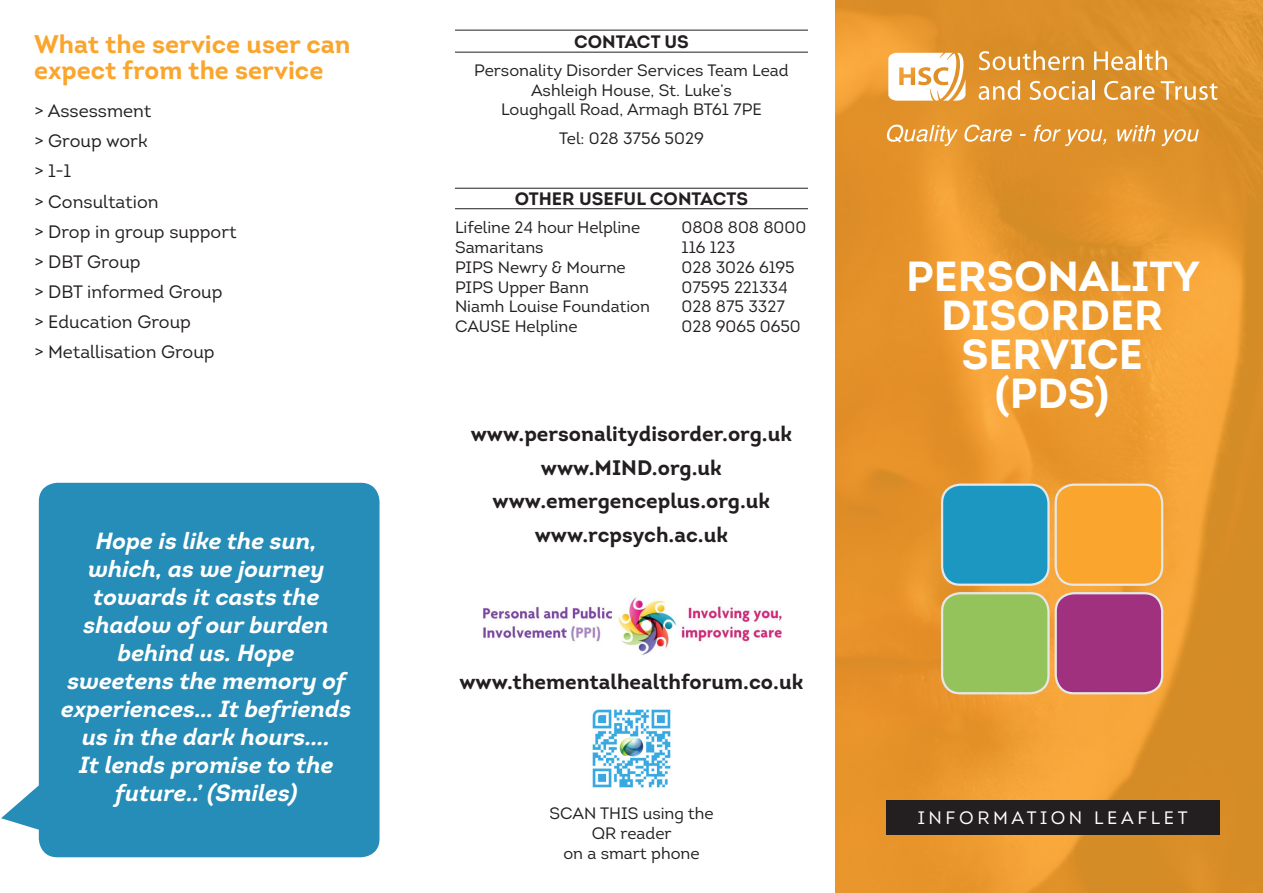
<style>
.page{position:relative;width:1263px;height:893px;background:#fff}
.page>*{position:absolute;margin:0;border:0;box-sizing:border-box;transform-origin:0 0}
.t1{font:700 42px/39px "Intro";color:#fff;text-align:center}
.t2{font:700 25.5px/25.5px "Intro";color:#faa52d}
.t3{font:italic 700 23.4px/28px "Intro";color:#fff;text-align:center}
.t4{font:700 21px "Intro";color:#231f20}
.t5{font:18px "Intro";color:#231f20}
.t6{font:700 18px "Intro";color:#231f20}
.t7{font:18px "Intro";letter-spacing:.2em;color:#fff}
.t8{font:16.5px/19.8px "Intro";color:#231f20;text-align:center}
</style>
<div class="page">
<svg style="left:1px;top:483px;width:378px;height:374px;background:#3c99be"></svg>
<img style="left:836px;top:0;width:427px;height:893px">
<hr style="left:455px;top:30px;width:353px;height:1px;background:#231f20">
<hr style="left:455px;top:52px;width:353px;height:1px;background:#231f20">
<hr style="left:455px;top:208px;width:353px;height:1px;background:#231f20">
<hr style="left:455px;top:188px;width:353px;height:1px;background:#231f20">
<svg style="left:888px;top:53px;width:77px;height:48px"></svg>
<svg style="left:979px;top:51px;width:105px;height:19px"></svg>
<svg style="left:1094px;top:51px;width:73px;height:19px"></svg>
<svg style="left:979px;top:80px;width:41px;height:20px"></svg>
<svg style="left:1029px;top:81px;width:59px;height:19px"></svg>
<hr style="left:1092px;top:80px;width:3px;height:20px;background:#fff">
<svg style="left:1104px;top:81px;width:50px;height:19px"></svg>
<svg style="left:1161px;top:81px;width:56px;height:19px"></svg>
<svg style="left:887px;top:125px;width:71px;height:21px"></svg>
<svg style="left:964px;top:125px;width:48px;height:17px"></svg>
<svg style="left:1020px;top:134px;width:6px;height:2px"></svg>
<svg style="left:1034px;top:125px;width:72px;height:21px;background:#e5a655"></svg>
<svg style="left:1117px;top:125px;width:38px;height:16px"></svg>
<svg style="left:1162px;top:129px;width:37px;height:17px"></svg>
<img style="left:592px;top:709px;width:79px;height:79px">
<img style="left:481px;top:597px;width:301px;height:58px">
<div style="left:885px;top:801px;width:334px;height:34px;background:#231f20"></div>
<div style="left:942px;top:485px;width:106px;height:100px;background:#1b97c2;border-radius:18px"></div>
<div style="left:941px;top:483px;width:109px;height:103px;border:2px solid #e6e7e9;border-radius:18px"></div>
<div style="left:942px;top:593px;width:106px;height:100px;background:#95c35b;border-radius:18px"></div>
<div style="left:941px;top:592px;width:109px;height:102px;border:2px solid #e6e7e9;border-radius:18px"></div>
<div style="left:1056px;top:485px;width:106px;height:100px;background:#faa52d;border-radius:18px"></div>
<div style="left:1054px;top:483px;width:109px;height:103px;border:2px solid #e6e7e9;border-radius:18px"></div>
<div style="left:1056px;top:593px;width:106px;height:100px;background:#9f317e;border-radius:18px"></div>
<div style="left:1054px;top:592px;width:109px;height:102px;border:2px solid #e6e7e9;border-radius:18px"></div>
<p class="t2" style="left:34px;top:31px;width:318px">What the service user can expect from the service</p>
<p class="t5" style="left:34px;top:100px;width:119px">&gt; Assessment</p>
<p class="t5" style="left:34px;top:130px;width:115px">&gt; Group work</p>
<p class="t5" style="left:34px;top:160px;width:39px">&gt; 1-1</p>
<p class="t5" style="left:34px;top:190px;width:126px">&gt; Consultation</p>
<p class="t5" style="left:34px;top:220px;width:204px">&gt; Drop in group support</p>
<p class="t5" style="left:34px;top:251px;width:108px">&gt; DBT Group</p>
<p class="t5" style="left:34px;top:281px;width:190px">&gt; DBT informed Group</p>
<p class="t5" style="left:34px;top:311px;width:158px">&gt; Education Group</p>
<p class="t5" style="left:34px;top:341px;width:182px">&gt; Metallisation Group</p>
<p class="t3" style="left:61px;top:527px;width:291px">Hope is like the sun, which, as we journey towards it casts the shadow of our burden behind us. Hope<br>sweetens the memory of experiences… It befriends us in the dark hours….<br>It lends promise to the future..’ (Smiles)</p>
<p class="t6" style="left:574px;top:30px;width:116px">CONTACT US</p>
<p class="t8" style="left:474px;top:60px;width:316px">Personality Disorder Services Team Lead</p>
<p class="t8" style="left:531px;top:80px;width:202px">Ashleigh House, St. Luke’s</p>
<p class="t8" style="left:501px;top:100px;width:262px">Loughgall Road, Armagh BT61 7PE</p>
<p class="t8" style="left:559px;top:128px;width:146px">Tel: 028 3756 5029</p>
<p class="t6" style="left:515px;top:187px;width:235px">OTHER USEFUL CONTACTS</p>
<p class="t8" style="left:455px;top:218px;width:187px">Lifeline 24 hour Helpline</p>
<p class="t8" style="left:681px;top:218px;width:126px">0808 808 8000</p>
<p class="t8" style="left:455px;top:237px;width:90px">Samaritans</p>
<p class="t8" style="left:681px;top:237px;width:55px">116 123</p>
<p class="t8" style="left:455px;top:257px;width:172px">PIPS Newry &amp; Mourne</p>
<p class="t8" style="left:681px;top:257px;width:115px">028 3026 6195</p>
<p class="t8" style="left:455px;top:277px;width:135px">PIPS Upper Bann</p>
<p class="t8" style="left:681px;top:277px;width:108px">07595 221334</p>
<p class="t8" style="left:455px;top:297px;width:196px">Niamh Louise Foundation</p>
<p class="t8" style="left:681px;top:297px;width:105px">028 875 3327</p>
<p class="t8" style="left:455px;top:317px;width:124px">CAUSE Helpline</p>
<p class="t8" style="left:681px;top:317px;width:121px">028 9065 0650</p>
<p class="t4" style="left:471px;top:420px;width:323px">www.personalitydisorder.org.uk</p>
<p class="t4" style="left:541px;top:454px;width:183px">www.MIND.org.uk</p>
<p class="t4" style="left:493px;top:487px;width:279px">www.emergenceplus.org.uk</p>
<p class="t4" style="left:535px;top:521px;width:195px">www.rcpsych.ac.uk</p>
<p class="t4" style="left:459px;top:668px;width:345px">www.thementalhealthforum.co.uk</p>
<p class="t8" style="left:549px;top:804px;width:166px">SCAN THIS using the<br>QR reader<br>on a smart phone</p>
<p class="t1" style="left:906px;top:257px;width:295px">PERSONALITY<br>DISORDER<br>SERVICE (PDS)</p>
<p class="t7" style="left:918px;top:807px;width:271px">INFORMATION LEAFLET</p>
</div>
